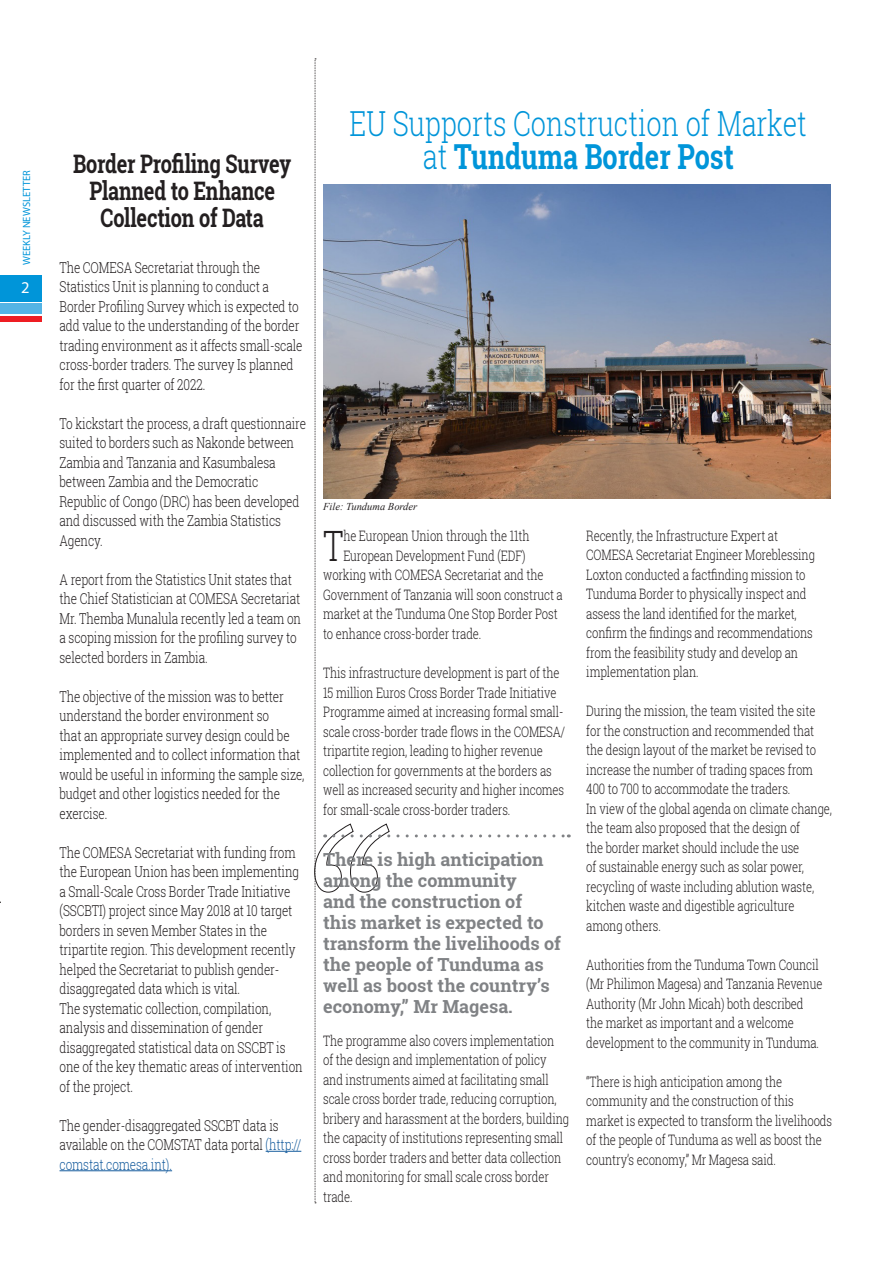
<style>
.page{position:relative;width:893px;height:1263px;background:#fff}
.page>*{position:absolute;margin:0;border:0;box-sizing:border-box;transform-origin:0 0}
.t1{font:300 41.85px "Roboto Slab";color:#231f20;scale:.78 1}
.t2{font:300 34.5px "Roboto Slab";color:#0095d9;scale:.78 1}
.t3{font:700 34.5px "Roboto Slab";color:#0095d9;scale:.78 1}
.t4{font:700 25.5px/27px "Roboto Slab";letter-spacing:-.01em;color:#231f20;text-align:center;scale:.78 1}
.Pull_Quote_-_Under_D{font:700 18px/21px "Roboto Slab";color:#808285}
.t5{font:16.5px "Myriad Pro";color:#fff}
.t6{font:300 15px/19.5px "Roboto Slab";letter-spacing:-.01em;color:#231f20;scale:.78 1}
.t7{font:300 14.4px/19.5px "Roboto Slab";letter-spacing:-.01em;color:#231f20;scale:.78 1}
.t8{font:italic 10.5px "Times New Roman";color:#231f20}
.t9{font:10.5px "Myriad Pro";color:#0095d9}
.s1{color:#175d9e}
.s2{font-weight:300}
</style>
<div class="page">
<div style="left:0;top:275px;width:42px;height:26px;background:#0095d9"></div>
<div style="left:0;top:304px;width:42px;height:10px;background:#54b4e5"></div>
<div style="left:0;top:316px;width:42px;height:5px;background:#ee1d23"></div>
<hr style="left:266px;top:1151px;width:35px;height:1px;background:#175d9e">
<hr style="left:60px;top:1170px;width:112px;height:1px;background:#175d9e">
<img style="left:569px;top:185px;width:261px;height:314px">
<svg style="left:314px;top:59px;width:255px;height:1144px"></svg>
<p class="t9" style="left:20px;top:265px;width:97px;rotate:-90deg">WEEKLY NEWSLETTER</p>
<p class="t5" style="left:21px;top:277px;width:10px">2</p>
<p class="t4" style="left:73px;top:150px;width:281px">Border Profiling Survey<br>Planned to Enhance<br>Collection of Data</p>
<p class="t6" style="left:60px;top:257px;width:313px">The COMESA Secretariat through the Statistics Unit is planning to conduct a Border Profiling Survey which is expected to add value to the understanding of the border trading environment as it affects small-scale cross-border traders. The survey Is planned for the first quarter of 2022.</p>
<p class="t6" style="left:60px;top:413px;width:318px">To kickstart the process, a draft questionnaire suited to borders such as Nakonde between Zambia and Tanzania and Kasumbalesa between Zambia and the Democratic Republic of Congo (DRC) has been developed and discussed with the Zambia Statistics Agency.</p>
<p class="t6" style="left:60px;top:569px;width:311px">A report from the Statistics Unit states that the Chief Statistician at COMESA Secretariat Mr. Themba Munalula recently led a team on a scoping mission for the profiling survey to selected borders in Zambia.</p>
<p class="t6" style="left:60px;top:686px;width:316px">The objective of the mission was to better understand the border environment so<br>that an appropriate survey design could be implemented and to collect information that would be useful in informing the sample size, budget and other logistics needed for the exercise.</p>
<p class="t6" style="left:60px;top:842px;width:309px">The COMESA Secretariat with funding from the European Union has been implementing a Small-Scale Cross Border Trade Initiative (SSCBTI) project since May 2018 at 10 target borders in seven Member States in the tripartite region. This development recently helped the Secretariat to publish gender&shy;disaggregated data which is vital.</p>
<p class="t6" style="left:60px;top:998px;width:313px">The systematic collection, compilation, analysis and dissemination of gender disaggregated statistical data on SSCBT is one of the key thematic areas of intervention of the project.</p>
<p class="t6" style="left:60px;top:1115px;width:311px">The gender-disaggregated SSCBT data is available on the COMSTAT data portal <span class="s1">(http:// comstat.comesa.int).</span></p>
<p class="t2" style="left:350px;top:99px;width:588px">EU Supports Construction of Market</p>
<p class="t3" style="left:423px;top:132px;width:400px"><span class="s2">at</span> Tunduma Border Post</p>
<p class="t8" style="left:323px;top:499px;width:96px">File: Tunduma Border</p>
<p class="t1" style="left:323px;top:517px;width:28px">T</p>
<p class="t7" style="left:343px;top:526px;width:240px">he European Union through the 11th</p>
<p class="t7" style="left:343px;top:546px;width:235px">European Development Fund (EDF)</p>
<p class="t7" style="left:323px;top:565px;width:284px">working with COMESA Secretariat and the</p>
<p class="t7" style="left:323px;top:585px;width:309px">Government of Tanzania will soon construct a</p>
<p class="t7" style="left:323px;top:604px;width:302px">market at the Tunduma One Stop Border Post</p>
<p class="t7" style="left:323px;top:624px;width:204px">to enhance cross-border trade.</p>
<p class="t7" style="left:323px;top:663px;width:312px">This infrastructure development is part of the 15 million Euros Cross Border Trade Initiative Programme aimed at increasing formal small&shy;scale cross-border trade flows in the COMESA/ tripartite region, leading to higher revenue collection for governments at the borders as well as increased security and higher incomes for small-scale cross-border traders.</p>
<p class="Pull_Quote_-_Under_D" style="left:323px;top:849px;width:239px">There is high anticipation among the community<br>and the construction of<br>this market is expected to transform the livelihoods of the people of Tunduma as well as boost the country’s economy,” Mr Magesa.</p>
<p class="t7" style="left:323px;top:1030px;width:317px">The programme also covers implementation<br>of the design and implementation of policy and instruments aimed at facilitating small scale cross border trade, reducing corruption, bribery and harassment at the borders, building the capacity of institutions representing small cross border traders and better data collection and monitoring for small scale cross border trade.</p>
<p class="t7" style="left:586px;top:525px;width:295px">Recently, the Infrastructure Expert at COMESA Secretariat Engineer Moreblessing Loxton conducted a factfinding mission to Tunduma Border to physically inspect and assess the land identified for the market, confirm the findings and recommendations from the feasibility study and develop an implementation plan.</p>
<p class="t7" style="left:586px;top:701px;width:296px">During the mission, the team visited the site for the construction and recommended that the design layout of the market be revised to increase the number of trading spaces from 400 to 700 to accommodate the traders.</p>
<p class="t7" style="left:586px;top:798px;width:317px">In view of the global agenda on climate change, the team also proposed that the design of<br>the border market should include the use<br>of sustainable energy such as solar power, recycling of waste including ablution waste, kitchen waste and digestible agriculture among others.</p>
<p class="t7" style="left:586px;top:954px;width:304px">Authorities from the Tunduma Town Council (Mr Philimon Magesa) and Tanzania Revenue Authority (Mr John Micah) both described the market as important and a welcome development to the community in Tunduma.</p>
<p class="t7" style="left:586px;top:1071px;width:317px">“There is high anticipation among the community and the construction of this market is expected to transform the livelihoods of the people of Tunduma as well as boost the country’s economy,” Mr Magesa said.</p>
</div>
